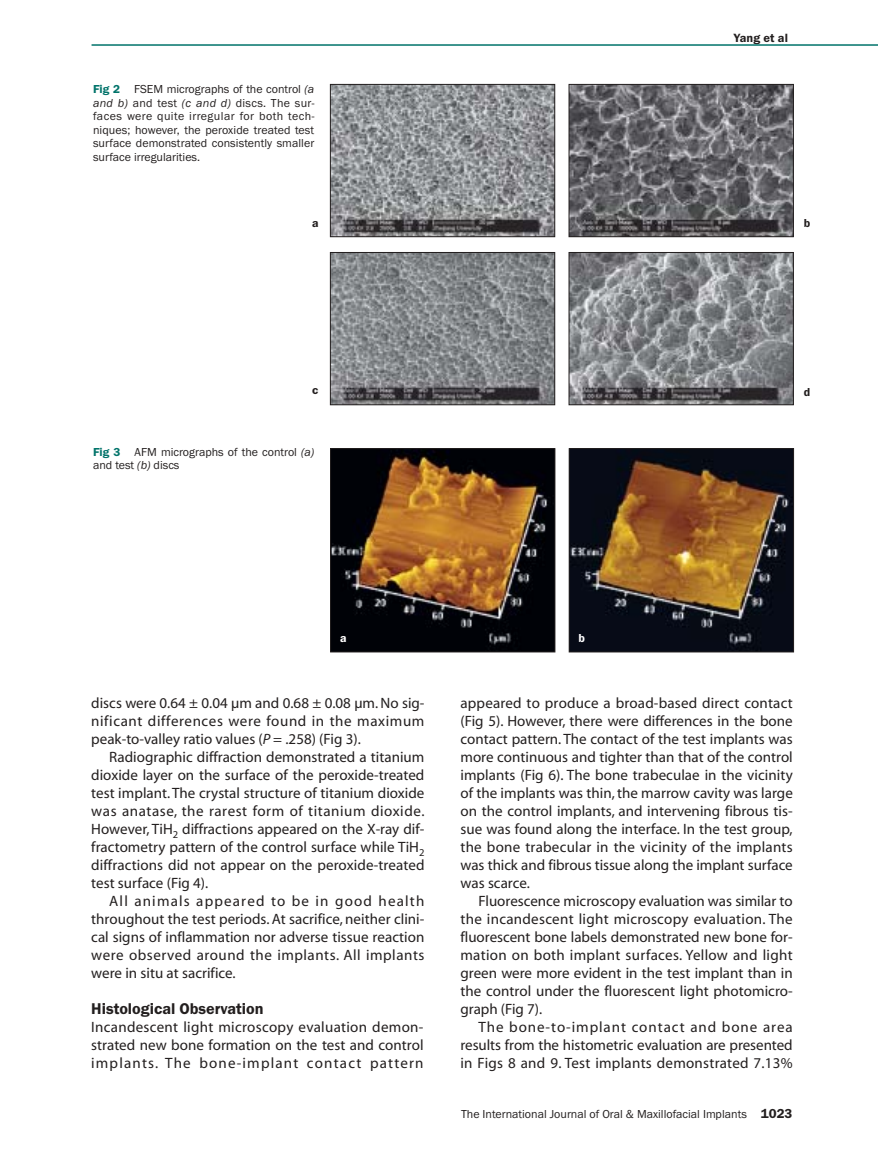
<style>
.page{position:relative;width:878px;height:1175px;background:#fff}
.page>*{position:absolute;margin:0;border:0;box-sizing:border-box;transform-origin:0 0}
.t1{font:600 16.2px "Franklin Gothic EF";color:#231f1f}
.t2{font:15px/18px "Myriad";letter-spacing:.005em;color:#231f1f;text-align:justify}
.t3{font:600 12.3px "Franklin Gothic EF";letter-spacing:.005em;color:#231f1f}
.t4{font:12px/13.5px "Franklin Gothic EF";color:#231f1f;text-align:justify}
.t5{font:600 12px "Franklin Gothic EF";color:#231f1f}
.t6{font:600 12px "Franklin Gothic EF";color:#fff}
.s1{font-weight:600;color:#00736a}
.s2{font-style:italic}
.s3{font-weight:600;font-size:13.5px}
</style>
<div class="page">
<svg style="left:91px;top:44px;width:787px;height:609px"></svg>
<p class="t4" style="left:93px;top:83px;width:223px"><span class="s1">Fig 2</span> FSEM micrographs of the control <span class="s2">(a and b)</span> and test <span class="s2">(c and d)</span> discs. The sur&shy;faces were quite irregular for both tech&shy;niques; however, the peroxide treated test surface demonstrated consistently smaller surface irregularities.</p>
<p class="t3" style="left:733px;top:33px;width:56px">Yang et al</p>
<p class="t5" style="left:312px;top:218px;width:8px">a</p>
<p class="t5" style="left:803px;top:218px;width:8px">b</p>
<p class="t5" style="left:312px;top:385px;width:8px">c</p>
<p class="t5" style="left:803px;top:387px;width:8px">d</p>
<p class="t4" style="left:93px;top:446px;width:223px"><span class="s1">Fig 3</span> AFM micrographs of the control <span class="s2">(a) </span>and test <span class="s2">(b)</span> discs</p>
<p class="t6" style="left:340px;top:633px;width:8px">a</p>
<p class="t6" style="left:578px;top:633px;width:8px">b</p>
<p class="t2" style="left:91px;top:695px;width:335px">discs were 0.64 ± 0.04 µm and 0.68 ± 0.08 µm. No sig&shy;nificant differences were found in the maximum peak-to-valley ratio values (<span class="s2">P</span> = .258) (Fig 3).</p>
<p class="t2" style="left:91px;top:749px;width:335px;text-indent:18px">Radiographic diffraction demonstrated a titanium dioxide layer on the surface of the peroxide-treated test implant. The crystal structure of titanium dioxide was anatase, the rarest form of titanium dioxide.<br>However, TiH<sub>2</sub> diffractions appeared on the X-ray dif&shy;fractometry pattern of the control surface while TiH<sub>2 </sub>diffractions did not appear on the peroxide-treated test surface (Fig 4).</p>
<p class="t2" style="left:91px;top:893px;width:335px;text-indent:18px">All animals appeared to be in good health throughout the test periods. At sacrifice, neither clini&shy;cal signs of inflammation nor adverse tissue reaction were observed around the implants. All implants were in situ at sacrifice.</p>
<p class="t1" style="left:91px;top:1002px;width:174px">Histological Observation</p>
<p class="t2" style="left:91px;top:1019px;width:334px">Incandescent light microscopy evaluation demon&shy;strated new bone formation on the test and control implants. The bone-implant contact pattern</p>
<p class="t2" style="left:460px;top:695px;width:334px">appeared to produce a broad-based direct contact (Fig 5). However, there were differences in the bone contact pattern. The contact of the test implants was more continuous and tighter than that of the control implants (Fig 6). The bone trabeculae in the vicinity of the implants was thin, the marrow cavity was large on the control implants, and intervening fibrous tis&shy;sue was found along the interface. In the test group, the bone trabecular in the vicinity of the implants was thick and fibrous tissue along the implant surface was scarce.</p>
<p class="t2" style="left:460px;top:893px;width:334px;text-indent:18px">Fluorescence microscopy evaluation was similar to the incandescent light microscopy evaluation. The fluorescent bone labels demonstrated new bone for&shy;mation on both implant surfaces. Yellow and light green were more evident in the test implant than in the control under the fluorescent light photomicro&shy;graph (Fig 7).</p>
<p class="t2" style="left:460px;top:1019px;width:334px;text-indent:18px">The bone-to-implant contact and bone area results from the histometric evaluation are presented in Figs 8 and 9. Test implants demonstrated 7.13%</p>
<p class="t4" style="left:461px;top:1108px;width:333px">The International Journal of Oral &amp; Maxillofacial Implants <span class="s3">1023</span></p>
</div>
